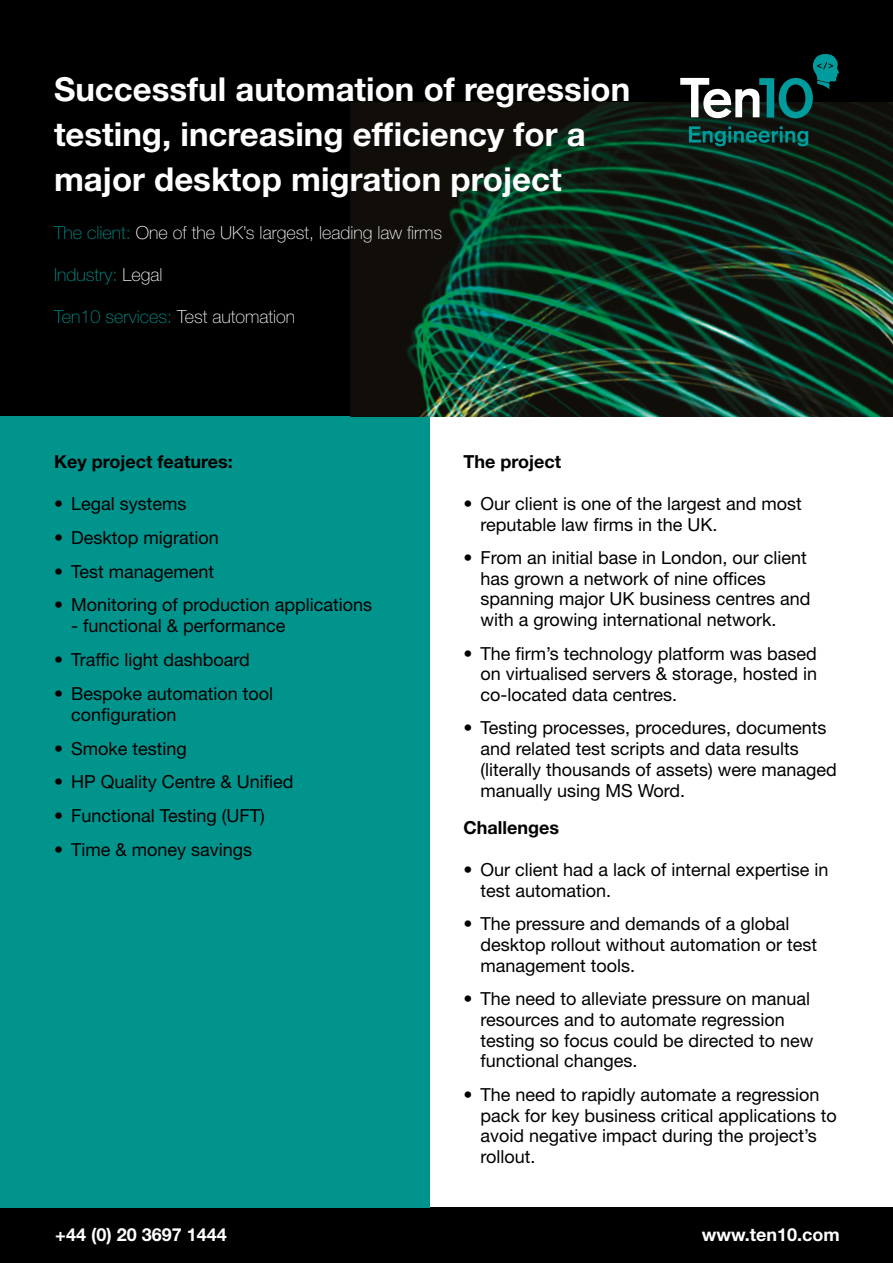
<style>
.page{position:relative;width:893px;height:1263px;background:#fff}
.page>*{position:absolute;margin:0;border:0;box-sizing:border-box;transform-origin:0 0}
.t1{font:700 33px/45px "Helvetica Neue LT Std";color:#fff}
.t2{font:18px/20.7px "Helvetica Neue LT Std";color:#000}
.t3{font:100 18px "Helvetica Neue LT Std";color:#fff}
.t4{font:100 18px "Helvetica Neue LT Std";color:#00948d}
.t5{font:700 18px "Helvetica Neue LT Std";color:#000}
.t6{font:700 18px "Helvetica Neue LT Std";color:#fff}
.s1{color:#00948d}
.s2{color:#fff}
</style>
<div class="page">
<div style="left:0;top:1208px;width:893px;height:55px;background:#000"></div>
<div style="left:0;top:0;width:893px;height:417px;background:#000"></div>
<div style="left:0;top:417px;width:429px;height:791px;background:#00948d"></div>
<img style="left:351px;top:102px;width:542px;height:314px">
<svg style="left:689px;top:126px;width:119px;height:20px;background:#094a45"></svg>
<svg style="left:680px;top:54px;width:159px;height:64px"></svg>
<h1 class="t1" style="left:54px;top:66px;width:578px">Successful automation of regression testing, increasing efficiency for a major desktop migration project</h1>
<p class="t3" style="left:54px;top:223px;width:390px"><span class="s1">The client:</span> One of the UK’s largest, leading law firms</p>
<p class="t4" style="left:54px;top:265px;width:110px">Industry: <span class="s2">Legal</span></p>
<p class="t4" style="left:54px;top:307px;width:243px">Ten10 services: <span class="s2">Test automation</span></p>
<p class="t5" style="left:54px;top:450px;width:180px">Key project features:</p>
<p class="t2" style="left:54px;top:493px;width:134px">• Legal systems</p>
<p class="t2" style="left:54px;top:527px;width:166px">• Desktop migration</p>
<p class="t2" style="left:54px;top:561px;width:162px">• Test management</p>
<p class="t2" style="left:54px;top:594px;width:320px">• Monitoring of production applications</p>
<p class="t2" style="left:71px;top:615px;width:216px">- functional &amp; performance</p>
<p class="t2" style="left:54px;top:649px;width:197px">• Traffic light dashboard</p>
<p class="t2" style="left:71px;top:683px;width:204px;text-indent:-17px">• Bespoke automation tool configuration</p>
<p class="t2" style="left:54px;top:738px;width:134px">• Smoke testing</p>
<p class="t2" style="left:54px;top:771px;width:241px">• HP Quality Centre &amp; Unified</p>
<p class="t2" style="left:54px;top:805px;width:212px">• Functional Testing (UFT)</p>
<p class="t2" style="left:54px;top:839px;width:200px">• Time &amp; money savings</p>
<p class="t5" style="left:463px;top:450px;width:99px">The project</p>
<p class="t2" style="left:480px;top:493px;width:323px;text-indent:-17px">• Our client is one of the largest and most reputable law firms in the UK.</p>
<p class="t2" style="left:480px;top:547px;width:332px;text-indent:-17px">• From an initial base in London, our client has grown a network of nine offices spanning major UK business centres and with a growing international network.</p>
<p class="t2" style="left:480px;top:643px;width:338px;text-align:justify;text-indent:-17px">• The firm’s technology platform was based on virtualised servers &amp; storage, hosted in co-located data centres.</p>
<p class="t2" style="left:480px;top:717px;width:358px;text-indent:-17px">• Testing processes, procedures, documents and related test scripts and data results (literally thousands of assets) were managed manually using MS Word.</p>
<p class="t5" style="left:463px;top:817px;width:97px">Challenges</p>
<p class="t2" style="left:480px;top:859px;width:350px;text-indent:-17px">• Our client had a lack of internal expertise in test automation.</p>
<p class="t2" style="left:480px;top:913px;width:338px;text-indent:-17px">• The pressure and demands of a global desktop rollout without automation or test management tools.</p>
<p class="t2" style="left:480px;top:988px;width:335px;text-indent:-17px">• The need to alleviate pressure on manual resources and to automate regression testing so focus could be directed to new functional changes.</p>
<p class="t2" style="left:480px;top:1084px;width:358px;text-indent:-17px">• The need to rapidly automate a regression pack for key business critical applications to avoid negative impact during the project’s rollout.</p>
<p class="t6" style="left:55px;top:1223px;width:173px">+44 (0) 20 3697 1444</p>
<p class="t6" style="left:702px;top:1223px;width:139px">www.ten10.com</p>
</div>
